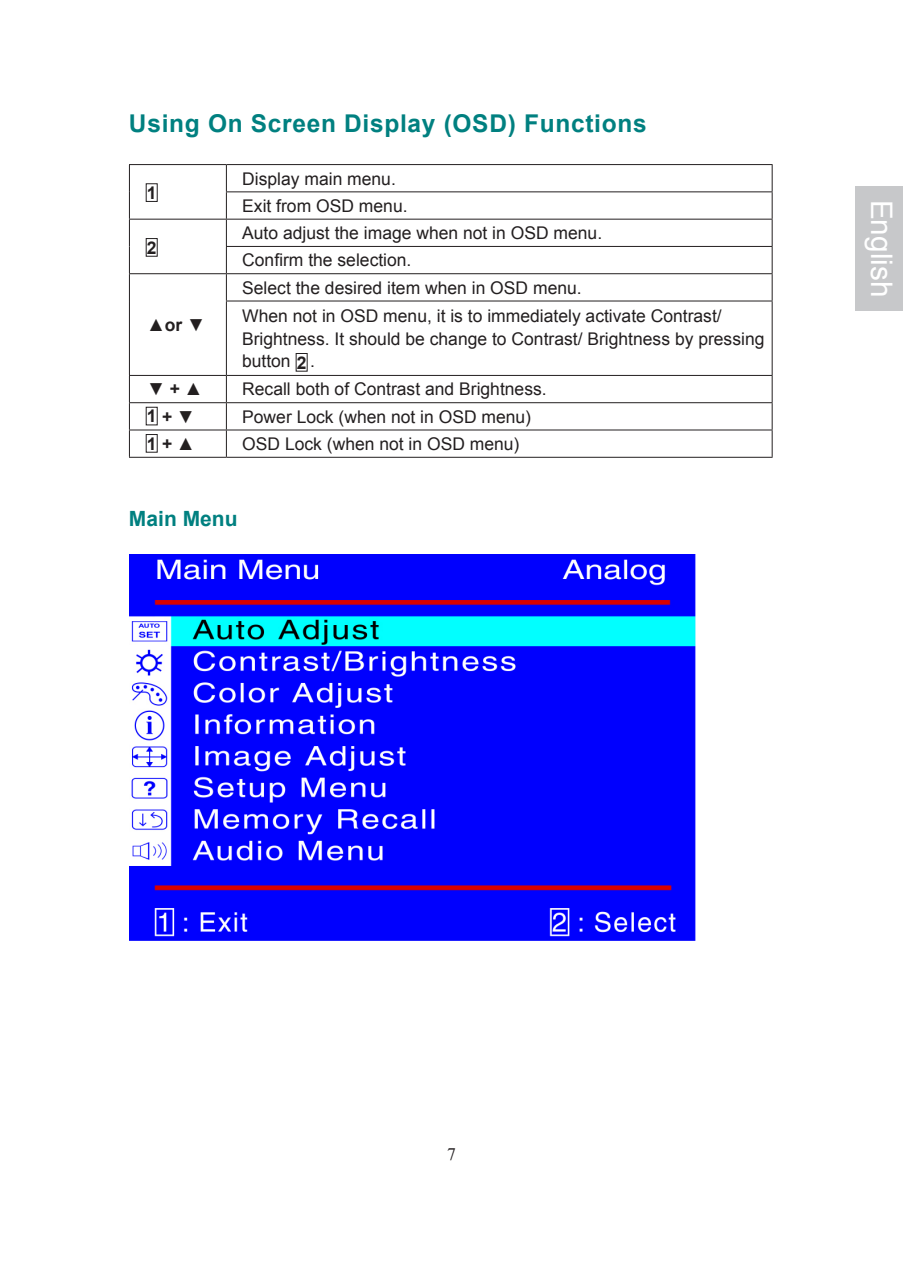
<style>
.page{position:relative;width:903px;height:1275px;background:#fff}
.page>*{position:absolute;margin:0;border:0;box-sizing:border-box;transform-origin:0 0}
.t1{font:29.75px "Arial";color:#fff}
.t2{font:700 24.5px "Arial";letter-spacing:.03em;color:#008080}
.t3{font:700 21px "Arial";color:#008080}
.t4{font:17.5px/27.3px "Arial";color:#231f20}
.t5{font:700 17.5px "Arial";color:#231f20}
</style>
<div class="page">
<div style="left:855px;top:186px;width:48px;height:124px;background:#c7c8ca"></div>
<hr style="left:129px;top:164px;width:97px;height:1px;background:#231f20">
<hr style="left:226px;top:164px;width:546px;height:1px;background:#231f20">
<hr style="left:226px;top:191px;width:546px;height:1px;background:#231f20">
<hr style="left:129px;top:219px;width:97px;height:1px;background:#231f20">
<hr style="left:226px;top:219px;width:546px;height:1px;background:#231f20">
<hr style="left:226px;top:246px;width:546px;height:1px;background:#231f20">
<hr style="left:129px;top:273px;width:97px;height:1px;background:#231f20">
<svg style="left:129px;top:165px;width:1px;height:136px"></svg>
<hr style="left:226px;top:273px;width:546px;height:1px;background:#231f20">
<svg style="left:226px;top:165px;width:1px;height:136px"></svg>
<svg style="left:772px;top:165px;width:1px;height:136px"></svg>
<hr style="left:129px;top:301px;width:1px;height:74px;background:#231f20">
<hr style="left:226px;top:301px;width:546px;height:1px;background:#231f20">
<hr style="left:226px;top:301px;width:1px;height:74px;background:#231f20">
<hr style="left:772px;top:301px;width:1px;height:74px;background:#231f20">
<hr style="left:129px;top:375px;width:97px;height:1px;background:#231f20">
<hr style="left:226px;top:375px;width:546px;height:1px;background:#231f20">
<hr style="left:129px;top:402px;width:97px;height:1px;background:#231f20">
<hr style="left:226px;top:402px;width:546px;height:1px;background:#231f20">
<hr style="left:129px;top:430px;width:97px;height:1px;background:#231f20">
<svg style="left:129px;top:376px;width:1px;height:81px"></svg>
<hr style="left:226px;top:430px;width:546px;height:1px;background:#231f20">
<svg style="left:226px;top:376px;width:1px;height:81px"></svg>
<svg style="left:772px;top:376px;width:1px;height:81px"></svg>
<hr style="left:129px;top:457px;width:97px;height:1px;background:#231f20">
<hr style="left:226px;top:457px;width:546px;height:1px;background:#231f20">
<div style="left:146px;top:183px;width:12px;height:19px;border:1px solid #231f20"></div>
<div style="left:146px;top:238px;width:12px;height:19px;border:1px solid #231f20"></div>
<img style="left:129px;top:554px;width:566px;height:386px">
<h2 class="t2" style="left:129px;top:107px;width:519px">Using On Screen Display (OSD) Functions</h2>
<p class="t4" style="left:242px;top:165px;width:361px">Display main menu.<br>Exit from OSD menu.<br>Auto adjust the image when not in OSD menu.<br>Confirm the selection.</p>
<p class="t5" style="left:147px;top:181px;width:11px">1</p>
<p class="t5" style="left:147px;top:236px;width:11px">2</p>
<p class="t5" style="left:148px;top:313px;width:59px">▲or ▼</p>
<p class="t4" style="left:242px;top:274px;width:481px;line-height:28.2px">Select the desired item when in OSD menu.<br>When not in OSD menu, it is to immediately activate Contrast/</p>
<p class="t4" style="left:242px;top:327px;width:524px;line-height:22.8px">Brightness. It should be change to Contrast/ Brightness by pressing button .</p>
<p class="t5" style="left:297px;top:351px;width:11px">2</p>
<p class="t5" style="left:148px;top:378px;width:56px">▼ + ▲</p>
<p class="t4" style="left:242px;top:376px;width:306px">Recall both of Contrast and Brightness.</p>
<p class="t5" style="left:147px;top:405px;width:49px">1 + ▼</p>
<p class="t4" style="left:242px;top:403px;width:290px">Power Lock (when not in OSD menu)</p>
<p class="t5" style="left:147px;top:432px;width:49px">1 + ▲</p>
<p class="t4" style="left:242px;top:430px;width:279px">OSD Lock (when not in OSD menu)</p>
<p class="t3" style="left:129px;top:504px;width:110px">Main Menu</p>
<h1 class="t1" style="left:901px;top:200px;width:99px;rotate:90deg">English</h1>
</div>
